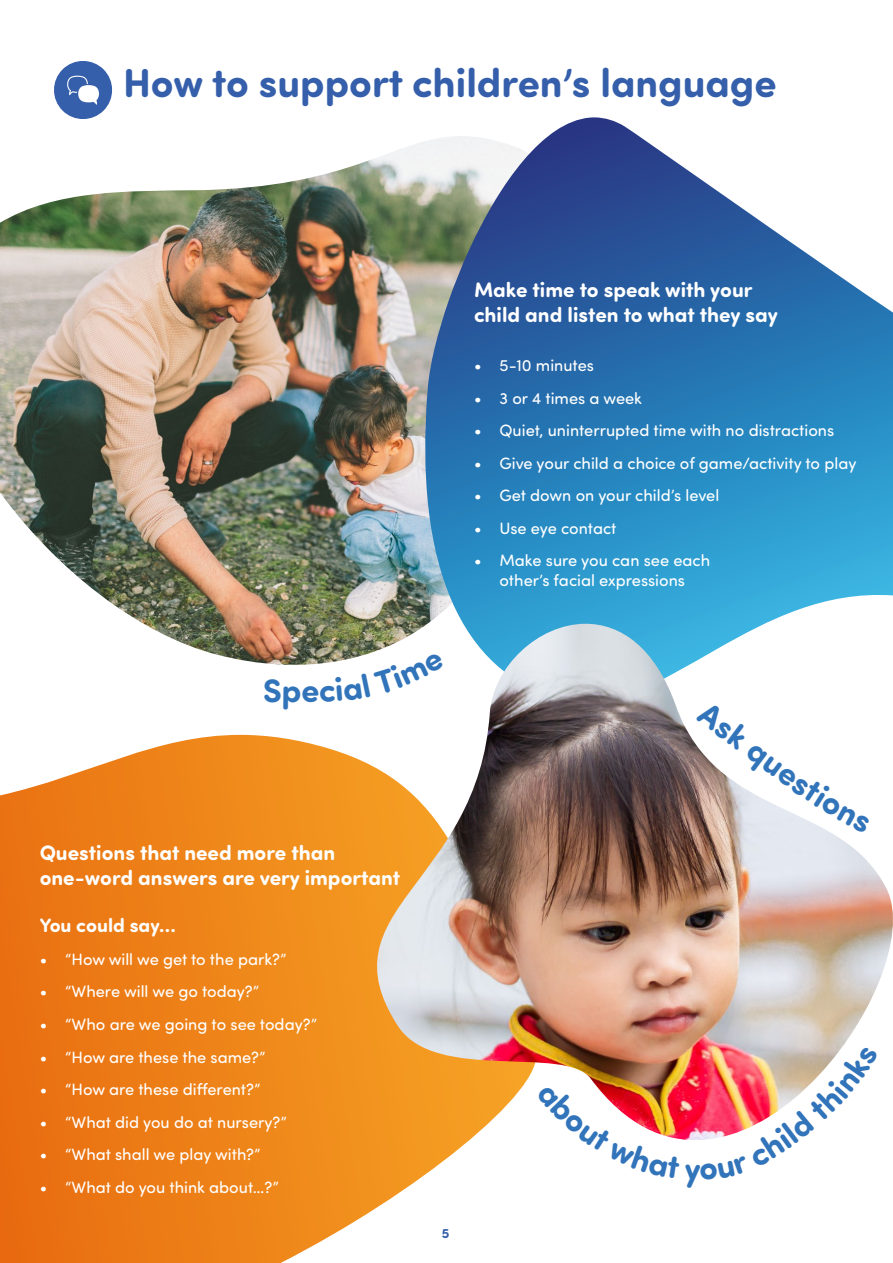
<style>
.page{position:relative;width:893px;height:1263px;background:#fff}
.page>*{position:absolute;margin:0;border:0;box-sizing:border-box;transform-origin:0 0}
.t1{font:700 40.5px "Sofia Pro Soft";color:#355faa}
.t2{font:700 21px/25.2px "Sofia Pro Soft";color:#fff}
.t3{font:700 19.5px "Sofia Pro Soft";color:#fff}
.t4{font:16.5px/19.8px "Sofia Pro Soft";color:#fff;text-align:center}
.t5{font:700 13.5px "Sofia Pro Soft";color:#355faa}
</style>
<div class="page">
<img style="left:0;top:145px;width:413px;height:519px">
<svg style="left:413px;top:117px;width:480px;height:507px;background:#5590bb"></svg>
<svg style="left:0;top:735px;width:414px;height:528px;background:#ee8726"></svg>
<img style="left:322px;top:624px;width:571px;height:559px">
<svg style="left:54px;top:61px;width:58px;height:58px"></svg>
<svg style="left:264px;top:652px;width:181px;height:58px"></svg>
<svg style="left:695px;top:701px;width:176px;height:132px"></svg>
<img style="left:536px;top:1046px;width:343px;height:137px">
<h1 class="t1" style="left:123px;top:53px;width:655px">How to support children’s language</h1>
<p class="t2" style="left:474px;top:276px;width:305px">Make time to speak with your child and listen to what they say</p>
<p class="t4" style="left:474px;top:355px;width:121px">• 5-10 minutes</p>
<p class="t4" style="left:474px;top:387px;width:169px">• 3 or 4 times a week</p>
<p class="t4" style="left:474px;top:420px;width:362px">• Quiet, uninterrupted time with no distractions</p>
<p class="t4" style="left:474px;top:452px;width:384px">• Give your child a choice of game/activity to play</p>
<p class="t4" style="left:474px;top:485px;width:247px">• Get down on your child’s level</p>
<p class="t4" style="left:474px;top:517px;width:144px">• Use eye contact</p>
<p class="t4" style="left:474px;top:550px;width:238px">• Make sure you can see each other’s facial expressions</p>
<p class="t2" style="left:40px;top:839px;width:362px">Questions that need more than one-word answers are very important</p>
<p class="t3" style="left:40px;top:911px;width:138px">You could say…</p>
<p class="t4" style="left:40px;top:948px;width:248px">• “How will we get to the park?”</p>
<p class="t4" style="left:40px;top:981px;width:221px">• “Where will we go today?”</p>
<p class="t4" style="left:40px;top:1013px;width:279px">• “Who are we going to see today?”</p>
<p class="t4" style="left:40px;top:1046px;width:227px">• “How are these the same?”</p>
<p class="t4" style="left:40px;top:1079px;width:222px">• “How are these different?”</p>
<p class="t4" style="left:40px;top:1111px;width:249px">• “What did you do at nursery?”</p>
<p class="t4" style="left:40px;top:1144px;width:222px">• “What shall we play with?”</p>
<p class="t4" style="left:40px;top:1176px;width:241px">• “What do you think about…?”</p>
<p class="t5" style="left:442px;top:1223px;width:9px">5</p>
</div>
